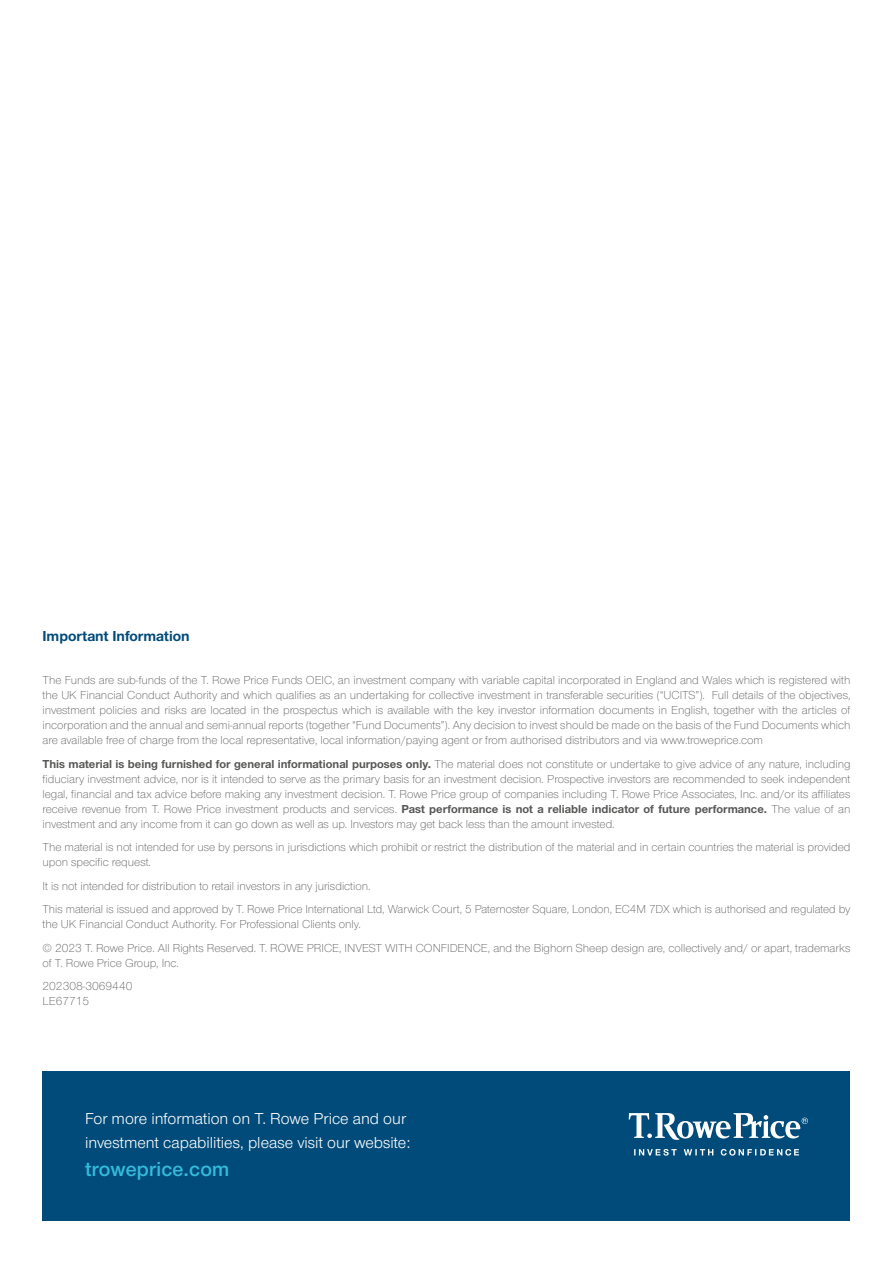
<style>
.page{position:relative;width:893px;height:1263px;background:#fff}
.page>*{position:absolute;margin:0;border:0;box-sizing:border-box;transform-origin:0 0}
.t1{font:600 21px "Nimbus Sans Novus";letter-spacing:.01em;color:#34bbda}
.t2{font:16.5px/24px "Nimbus Sans Novus";color:#fff}
.t3{font:700 15px "Nimbus Sans Novus";color:#004b79}
.Disclaimer{font:300 12px/15px "Nimbus Sans Novus";color:#575756}
.s1{font-weight:700}
</style>
<div class="page">
<div style="left:43px;top:1071px;width:807px;height:149px;background:#004b79"></div>
<svg style="left:634px;top:1149px;width:165px;height:6px"></svg>
<svg style="left:629px;top:1113px;width:179px;height:27px"></svg>
<h4 class="t3" style="left:43px;top:626px;width:149px">Important Information</h4>
<p class="Disclaimer" style="left:43px;top:672px;width:809px;text-align:justify">The Funds are sub-funds of the T. Rowe Price Funds OEIC, an investment company with variable capital incorporated in England and Wales which is registered with the UK Financial Conduct Authority and which qualifies as an undertaking for collective investment in transferable securities (“UCITS”). Full details of the objectives, investment policies and risks are located in the prospectus which is available with the key investor information documents in English, together with the articles of incorporation and the annual and semi-annual reports (together “Fund Documents”). Any decision to invest should be made on the basis of the Fund Documents which are available free of charge from the local representative, local information/paying agent or from authorised distributors and via www.troweprice.com</p>
<p class="Disclaimer" style="left:43px;top:756px;width:809px;text-align:justify"><span class="s1">This material is being furnished for general informational purposes only.</span> The material does not constitute or undertake to give advice of any nature, including fiduciary investment advice, nor is it intended to serve as the primary basis for an investment decision. Prospective investors are recommended to seek independent legal, financial and tax advice before making any investment decision. T. Rowe Price group of companies including T. Rowe Price Associates, Inc. and/or its affiliates receive revenue from T. Rowe Price investment products and services. <span class="s1">Past performance is not a reliable indicator of future performance.</span> The value of an investment and any income from it can go down as well as up. Investors may get back less than the amount invested.</p>
<p class="Disclaimer" style="left:43px;top:839px;width:809px">The material is not intended for use by persons in jurisdictions which prohibit or restrict the distribution of the material and in certain countries the material is provided upon specific request.</p>
<p class="Disclaimer" style="left:43px;top:878px;width:330px">It is not intended for distribution to retail investors in any jurisdiction.</p>
<p class="Disclaimer" style="left:43px;top:901px;width:809px">This material is issued and approved by T. Rowe Price International Ltd, Warwick Court, 5 Paternoster Square, London, EC4M 7DX which is authorised and regulated by the UK Financial Conduct Authority. For Professional Clients only.</p>
<p class="Disclaimer" style="left:43px;top:940px;width:809px">© 2023 T. Rowe Price. All Rights Reserved. T. ROWE PRICE, INVEST WITH CONFIDENCE, and the Bighorn Sheep design are, collectively and/ or apart, trademarks of T. Rowe Price Group, Inc.</p>
<p class="Disclaimer" style="left:43px;top:978px;width:91px">202308-3069440<br>LE67715</p>
<h2 class="t2" style="left:85px;top:1106px;width:327px">For more information on T. Rowe Price and our investment capabilities, please visit our website:</h2>
<h1 class="t1" style="left:85px;top:1156px;width:146px">troweprice.com</h1>
</div>
